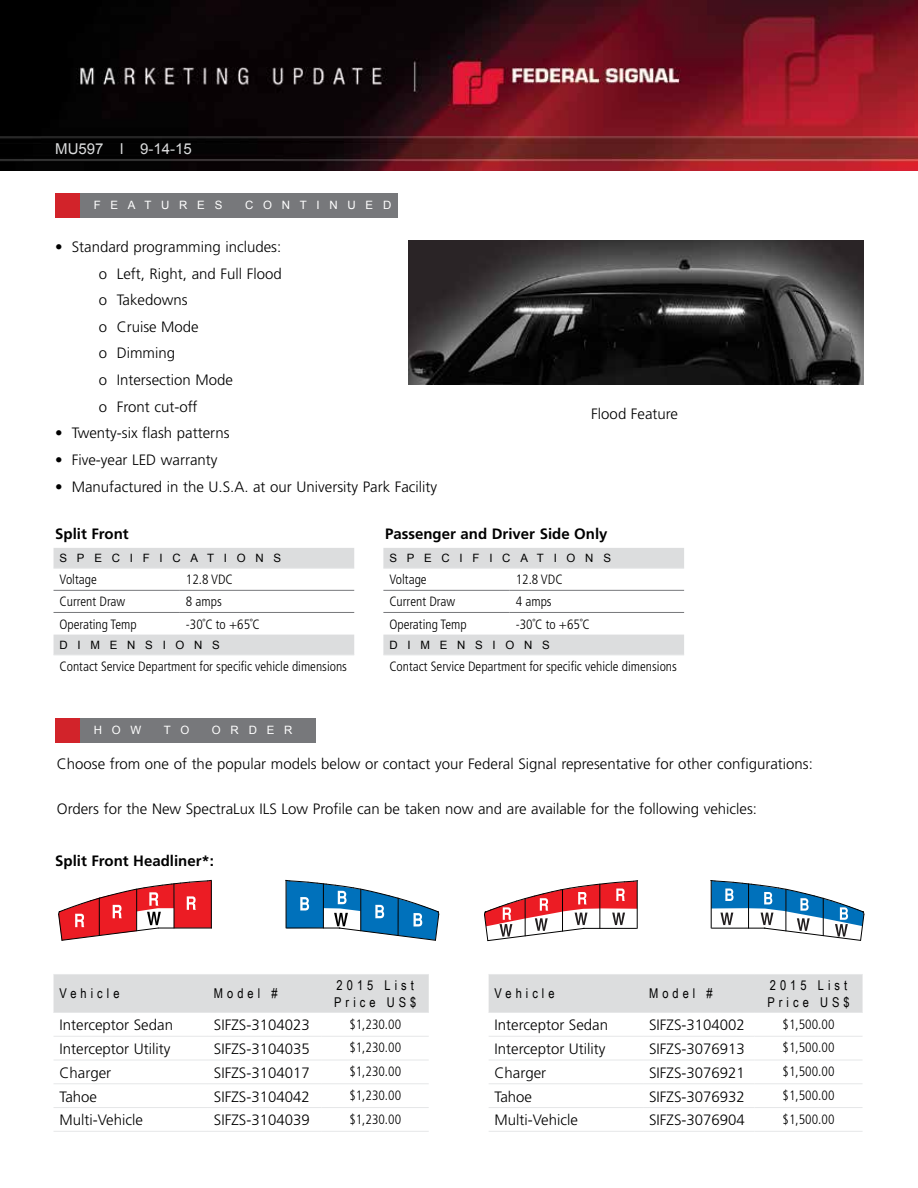
<style>
.page{position:relative;width:918px;height:1188px;background:#fff}
.page>*{position:absolute;margin:0;border:0;box-sizing:border-box;transform-origin:0 0}
.t1{font:300 15px/26.7px "Frutiger";color:#000}
.t2{font:700 15px "Frutiger";color:#000}
.t3{font:15px "Arial";color:#dcddde}
.t4{font:300 condensed 13.5px "Frutiger";color:#000}
.t5{font:13.5px/16.2px "Arial Narrow";letter-spacing:.3em;color:#000}
.t6{font:11.55px "Arial";letter-spacing:.85em;color:#000}
.t7{font:11.55px "Arial";letter-spacing:.85em;color:#fff}
</style>
<div class="page">
<img style="left:1px;top:0;width:917px;height:171px">
<svg style="left:54px;top:548px;width:300px;height:107px"></svg>
<hr style="left:54px;top:590px;width:126px;height:1px;background:#77787b">
<hr style="left:180px;top:590px;width:174px;height:1px;background:#77787b">
<hr style="left:54px;top:612px;width:126px;height:1px;background:#77787b">
<hr style="left:180px;top:612px;width:174px;height:1px;background:#77787b">
<hr style="left:54px;top:568px;width:126px;height:1px;background:#e6e7e8">
<hr style="left:180px;top:568px;width:174px;height:1px;background:#e6e7e8">
<hr style="left:54px;top:655px;width:126px;height:1px;background:#e6e7e8">
<hr style="left:180px;top:655px;width:174px;height:1px;background:#e6e7e8">
<svg style="left:383px;top:548px;width:301px;height:107px"></svg>
<hr style="left:383px;top:590px;width:127px;height:1px;background:#77787b">
<hr style="left:510px;top:590px;width:174px;height:1px;background:#77787b">
<hr style="left:383px;top:612px;width:127px;height:1px;background:#77787b">
<hr style="left:510px;top:612px;width:174px;height:1px;background:#77787b">
<hr style="left:383px;top:568px;width:127px;height:1px;background:#e6e7e8">
<hr style="left:510px;top:568px;width:174px;height:1px;background:#e6e7e8">
<hr style="left:383px;top:655px;width:127px;height:1px;background:#e6e7e8">
<hr style="left:510px;top:655px;width:174px;height:1px;background:#e6e7e8">
<img style="left:409px;top:240px;width:455px;height:145px">
<div style="left:55px;top:193px;width:26px;height:25px;background:#d2232a"></div>
<div style="left:80px;top:193px;width:318px;height:25px;background:#77787b"></div>
<div style="left:55px;top:718px;width:26px;height:25px;background:#d2232a"></div>
<div style="left:80px;top:718px;width:236px;height:25px;background:#77787b"></div>
<svg style="left:285px;top:879px;width:155px;height:62px"></svg>
<svg style="left:58px;top:879px;width:154px;height:62px"></svg>
<svg style="left:710px;top:880px;width:155px;height:61px"></svg>
<svg style="left:484px;top:880px;width:154px;height:62px"></svg>
<div style="left:54px;top:975px;width:375px;height:37px;background:#dcddde"></div>
<hr style="left:54px;top:974px;width:154px;height:1px;background:#e6e7e8">
<hr style="left:208px;top:974px;width:114px;height:1px;background:#e6e7e8">
<hr style="left:322px;top:974px;width:107px;height:1px;background:#e6e7e8">
<hr style="left:54px;top:1012px;width:154px;height:1px;background:#e6e7e8">
<hr style="left:208px;top:1012px;width:114px;height:1px;background:#e6e7e8">
<hr style="left:322px;top:1012px;width:107px;height:1px;background:#e6e7e8">
<hr style="left:54px;top:1036px;width:154px;height:1px;background:#e6e7e8">
<hr style="left:208px;top:1036px;width:114px;height:1px;background:#e6e7e8">
<hr style="left:322px;top:1036px;width:107px;height:1px;background:#e6e7e8">
<hr style="left:54px;top:1060px;width:154px;height:1px;background:#e6e7e8">
<hr style="left:208px;top:1060px;width:114px;height:1px;background:#e6e7e8">
<hr style="left:322px;top:1060px;width:107px;height:1px;background:#e6e7e8">
<hr style="left:54px;top:1083px;width:154px;height:1px;background:#e6e7e8">
<hr style="left:208px;top:1083px;width:114px;height:1px;background:#e6e7e8">
<hr style="left:322px;top:1083px;width:107px;height:1px;background:#e6e7e8">
<hr style="left:54px;top:1107px;width:154px;height:1px;background:#e6e7e8">
<hr style="left:208px;top:1107px;width:114px;height:1px;background:#e6e7e8">
<hr style="left:322px;top:1107px;width:107px;height:1px;background:#e6e7e8">
<hr style="left:54px;top:1131px;width:154px;height:1px;background:#e6e7e8">
<hr style="left:208px;top:1131px;width:114px;height:1px;background:#e6e7e8">
<hr style="left:322px;top:1131px;width:107px;height:1px;background:#e6e7e8">
<div style="left:489px;top:975px;width:374px;height:37px;background:#dcddde"></div>
<hr style="left:489px;top:974px;width:154px;height:1px;background:#e6e7e8">
<hr style="left:643px;top:974px;width:112px;height:1px;background:#e6e7e8">
<hr style="left:755px;top:974px;width:108px;height:1px;background:#e6e7e8">
<hr style="left:489px;top:1012px;width:154px;height:1px;background:#e6e7e8">
<hr style="left:643px;top:1012px;width:112px;height:1px;background:#e6e7e8">
<hr style="left:755px;top:1012px;width:108px;height:1px;background:#e6e7e8">
<hr style="left:489px;top:1036px;width:154px;height:1px;background:#e6e7e8">
<hr style="left:643px;top:1036px;width:112px;height:1px;background:#e6e7e8">
<hr style="left:755px;top:1036px;width:108px;height:1px;background:#e6e7e8">
<hr style="left:489px;top:1060px;width:154px;height:1px;background:#e6e7e8">
<hr style="left:643px;top:1060px;width:112px;height:1px;background:#e6e7e8">
<hr style="left:755px;top:1060px;width:108px;height:1px;background:#e6e7e8">
<hr style="left:489px;top:1083px;width:154px;height:1px;background:#e6e7e8">
<hr style="left:643px;top:1083px;width:112px;height:1px;background:#e6e7e8">
<hr style="left:755px;top:1083px;width:108px;height:1px;background:#e6e7e8">
<hr style="left:489px;top:1107px;width:154px;height:1px;background:#e6e7e8">
<hr style="left:643px;top:1107px;width:112px;height:1px;background:#e6e7e8">
<hr style="left:755px;top:1107px;width:108px;height:1px;background:#e6e7e8">
<hr style="left:489px;top:1131px;width:154px;height:1px;background:#e6e7e8">
<hr style="left:643px;top:1131px;width:112px;height:1px;background:#e6e7e8">
<hr style="left:755px;top:1131px;width:108px;height:1px;background:#e6e7e8">
<p class="t3" style="left:55px;top:139px;width:138px">MU597 l 9-14-15</p>
<p class="t7" style="left:94px;top:197px;width:130px">FEATURES</p>
<p class="t7" style="left:245px;top:197px;width:148px">CONTINUED</p>
<p class="t1" style="left:99px;top:233px;width:185px;text-indent:-44px">• Standard programming includes: o Left, Right, and Full Flood o Takedowns<br>o Cruise Mode<br>o Dimming<br>o Intersection Mode<br>o Front cut-off</p>
<p class="t1" style="left:55px;top:420px;width:176px">• Twenty-six flash patterns</p>
<p class="t1" style="left:55px;top:446px;width:164px">• Five-year LED warranty</p>
<p class="t1" style="left:55px;top:473px;width:384px">• Manufactured in the U.S.A. at our University Park Facility</p>
<p class="t1" style="left:591px;top:401px;width:88px">Flood Feature</p>
<p class="t2" style="left:55px;top:525px;width:75px">Split Front</p>
<p class="t2" style="left:385px;top:525px;width:224px">Passenger and Driver Side Only</p>
<p class="t6" style="left:60px;top:551px;width:223px">SPECIFICATIONS</p>
<p class="t4" style="left:60px;top:572px;width:39px">Voltage</p>
<p class="t4" style="left:186px;top:572px;width:48px">12.8 VDC</p>
<p class="t4" style="left:60px;top:594px;width:67px">Current Draw</p>
<p class="t4" style="left:186px;top:594px;width:37px">8 amps</p>
<p class="t4" style="left:60px;top:616px;width:79px">Operating Temp</p>
<p class="t4" style="left:186px;top:616px;width:76px">-30˚C to +65˚C</p>
<p class="t6" style="left:60px;top:637px;width:162px">DIMENSIONS</p>
<p class="t4" style="left:60px;top:659px;width:289px">Contact Service Department for specific vehicle dimensions</p>
<p class="t6" style="left:389px;top:551px;width:223px">SPECIFICATIONS</p>
<p class="t4" style="left:389px;top:572px;width:39px">Voltage</p>
<p class="t4" style="left:516px;top:572px;width:48px">12.8 VDC</p>
<p class="t4" style="left:389px;top:594px;width:67px">Current Draw</p>
<p class="t4" style="left:516px;top:594px;width:37px">4 amps</p>
<p class="t4" style="left:389px;top:616px;width:79px">Operating Temp</p>
<p class="t4" style="left:516px;top:616px;width:76px">-30˚C to +65˚C</p>
<p class="t6" style="left:389px;top:637px;width:162px">DIMENSIONS</p>
<p class="t4" style="left:389px;top:659px;width:289px">Contact Service Department for specific vehicle dimensions</p>
<p class="t7" style="left:94px;top:723px;width:49px">HOW</p>
<p class="t7" style="left:164px;top:723px;width:27px">T O</p>
<p class="t7" style="left:212px;top:723px;width:82px">ORDER</p>
<p class="t1" style="left:57px;top:750px;width:758px">Choose from one of the popular models below or contact your Federal Signal representative for other configurations:</p>
<p class="t1" style="left:57px;top:796px;width:702px">Orders for the New SpectraLux ILS Low Profile can be taken now and are available for the following vehicles:</p>
<p class="t2" style="left:55px;top:852px;width:160px">Split Front Headliner*:</p>
<p class="t5" style="left:60px;top:985px;width:61px">Vehicle</p>
<p class="t5" style="left:214px;top:985px;width:65px">Model #</p>
<p class="t5" style="left:334px;top:977px;width:84px">2015 List<br>Price US$</p>
<p class="t1" style="left:60px;top:1012px;width:115px">Interceptor Sedan</p>
<p class="t1" style="left:214px;top:1012px;width:97px">SIFZS-3104023</p>
<p class="t4" style="left:349px;top:1016px;width:53px">$1,230.00</p>
<p class="t1" style="left:60px;top:1035px;width:112px">Interceptor Utility</p>
<p class="t1" style="left:214px;top:1035px;width:97px">SIFZS-3104035</p>
<p class="t4" style="left:349px;top:1040px;width:53px">$1,230.00</p>
<p class="t1" style="left:60px;top:1059px;width:53px">Charger</p>
<p class="t1" style="left:214px;top:1059px;width:97px">SIFZS-3104017</p>
<p class="t4" style="left:349px;top:1064px;width:53px">$1,230.00</p>
<p class="t1" style="left:60px;top:1083px;width:39px">Tahoe</p>
<p class="t1" style="left:214px;top:1083px;width:97px">SIFZS-3104042</p>
<p class="t4" style="left:349px;top:1088px;width:53px">$1,230.00</p>
<p class="t1" style="left:60px;top:1107px;width:85px">Multi-Vehicle</p>
<p class="t1" style="left:214px;top:1107px;width:97px">SIFZS-3104039</p>
<p class="t4" style="left:349px;top:1111px;width:53px">$1,230.00</p>
<p class="t5" style="left:495px;top:985px;width:61px">Vehicle</p>
<p class="t5" style="left:649px;top:985px;width:65px">Model #</p>
<p class="t5" style="left:767px;top:977px;width:84px">2015 List<br>Price US$</p>
<p class="t1" style="left:495px;top:1012px;width:115px">Interceptor Sedan</p>
<p class="t1" style="left:649px;top:1012px;width:97px">SIFZS-3104002</p>
<p class="t4" style="left:783px;top:1016px;width:53px">$1,500.00</p>
<p class="t1" style="left:495px;top:1035px;width:112px">Interceptor Utility</p>
<p class="t1" style="left:649px;top:1035px;width:97px">SIFZS-3076913</p>
<p class="t4" style="left:783px;top:1040px;width:53px">$1,500.00</p>
<p class="t1" style="left:495px;top:1059px;width:53px">Charger</p>
<p class="t1" style="left:649px;top:1059px;width:97px">SIFZS-3076921</p>
<p class="t4" style="left:783px;top:1064px;width:53px">$1,500.00</p>
<p class="t1" style="left:495px;top:1083px;width:39px">Tahoe</p>
<p class="t1" style="left:649px;top:1083px;width:97px">SIFZS-3076932</p>
<p class="t4" style="left:783px;top:1088px;width:53px">$1,500.00</p>
<p class="t1" style="left:495px;top:1107px;width:85px">Multi-Vehicle</p>
<p class="t1" style="left:649px;top:1107px;width:97px">SIFZS-3076904</p>
<p class="t4" style="left:783px;top:1111px;width:53px">$1,500.00</p>
</div>
